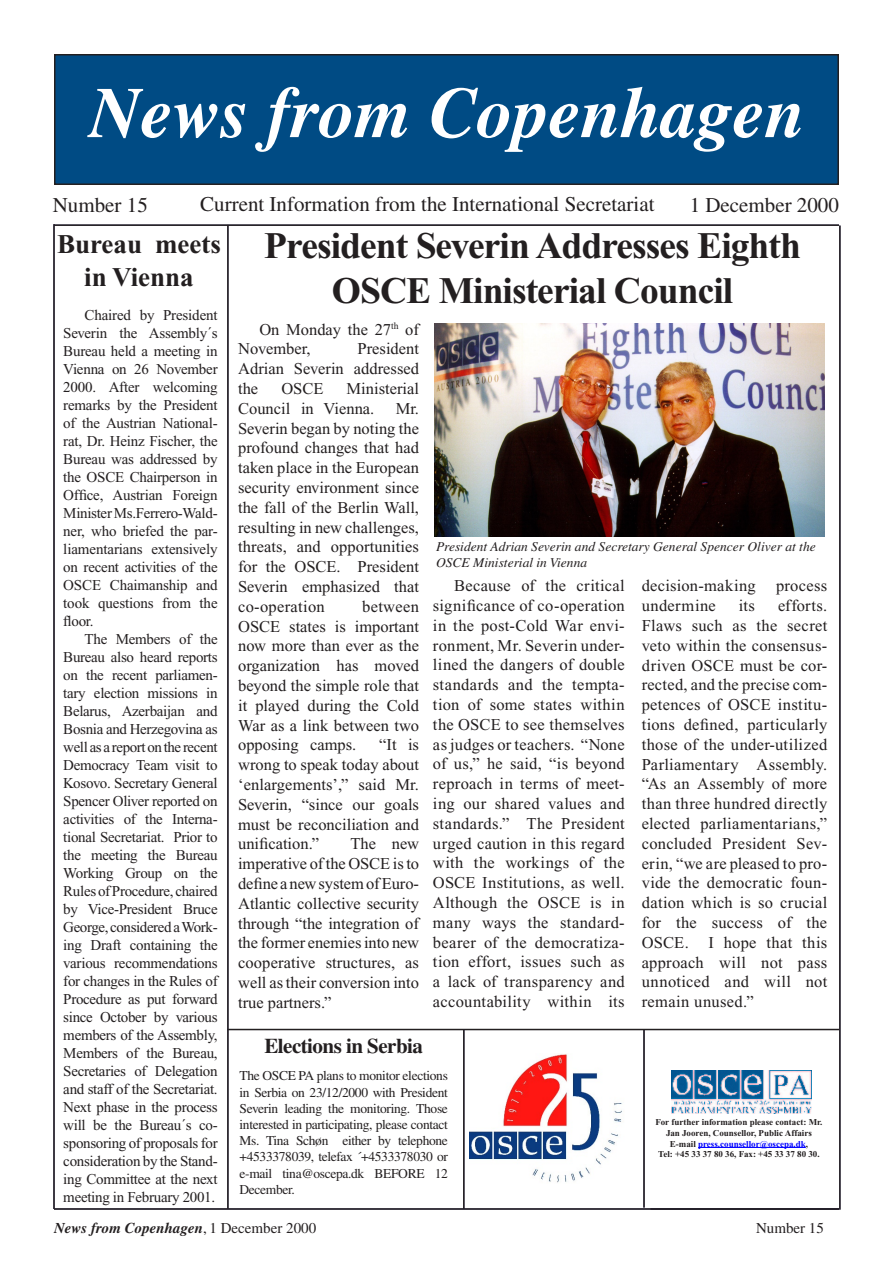
<style>
.page{position:relative;width:893px;height:1263px;background:#fff}
.page>*{position:absolute;margin:0;border:0;box-sizing:border-box;transform-origin:0 0}
.t1{font:italic 700 72px "Times";color:#fff}
.t2{font:700 37.5px/45px "Times New Roman";letter-spacing:-.025em;color:#231f20;text-align:center}
.t3{font:700 27px/32.4px "Times New Roman";color:#231f20;text-align:center}
.t4{font:21px "Times";color:#231f20}
.t5{font:700 21px "Times";letter-spacing:-.025em;color:#231f20}
.t6{font:16.5px/19.8px "Times New Roman";color:#231f20;text-align:justify}
.t7{font:16.5px/19.8px "Times New Roman";letter-spacing:.02em;color:#231f20}
.t8{font:15px/18px "Times New Roman";letter-spacing:-.015em;color:#231f20;text-align:justify}
.t9{font:italic 700 15px "Times";color:#231f20}
.t10{font:15px "Times";color:#231f20}
.t11{font:13.5px/16.2px "Times";letter-spacing:-.025em;color:#231f20;text-align:justify}
.t12{font:italic 13.5px/16.2px "Times";color:#231f20}
.t13{font:700 9px/10.8px "Times New Roman";color:#231f20;text-align:center}
.s1{color:#00f}
.s2{font-weight:400;font-style:normal}
</style>
<div class="page">
<hr style="left:227px;top:225px;width:2px;height:984px;background:#231f20">
<hr style="left:698px;top:1147px;width:108px;height:1px;background:#00f">
<img style="left:672px;top:1070px;width:140px;height:44px">
<hr style="left:839px;top:226px;width:2px;height:983px;background:#231f20">
<img style="left:470px;top:1054px;width:152px;height:129px">
<hr style="left:54px;top:1208px;width:785px;height:2px;background:#231f20">
<hr style="left:53px;top:224px;width:2px;height:985px;background:#231f20">
<hr style="left:643px;top:1030px;width:2px;height:177px;background:#231f20">
<hr style="left:227px;top:1029px;width:612px;height:1px;background:#231f20">
<hr style="left:463px;top:1030px;width:2px;height:179px;background:#231f20">
<img style="left:434px;top:323px;width:390px;height:213px">
<div style="left:55px;top:55px;width:783px;height:129px;background:#004b84"></div>
<div style="left:54px;top:54px;width:785px;height:131px;border:2px solid #231f20"></div>
<hr style="left:54px;top:224px;width:785px;height:2px;background:#231f20">
<h1 class="t1" style="left:89px;top:70px;width:718px">News from Copenhagen</h1>
<p class="t4" style="left:53px;top:192px;width:97px">Number 15</p>
<p class="t4" style="left:200px;top:191px;width:456px">Current Information from the International Secretariat</p>
<p class="t4" style="left:690px;top:193px;width:151px">1 December 2000</p>
<h3 class="t3" style="left:57px;top:228px;width:166px">Bureau meets in Vienna</h3>
<h2 class="t2" style="left:264px;top:223px;width:538px">President Severin Addresses Eighth<br>OSCE Ministerial Council</h2>
<p class="t8" style="left:63px;top:305px;width:156px;text-indent:21px">Chaired by President Severin the Assembly´s Bureau held a meeting in Vienna on 26 November 2000. After welcoming remarks by the President of the Austrian National&shy;rat, Dr. Heinz Fischer, the Bureau was addressed by the OSCE Chairperson in Office, Austrian Foreign Minister Ms.Ferrero-Wald&shy;ner, who briefed the par&shy;liamentarians extensively on recent activities of the OSCE Chaimanship and took questions from the floor.</p>
<p class="t8" style="left:63px;top:629px;width:156px;text-indent:21px">The Members of the Bureau also heard reports on the recent parliamen&shy;tary election missions in Belarus, Azerbaijan and Bosnia and Herzegovina as well as a report on the recent Democracy Team visit to Kosovo. Secretary General Spencer Oliver reported on activities of the Interna&shy;tional Secretariat. Prior to the meeting the Bureau Working Group on the Rules of Procedure, chaired by Vice-President Bruce George, considered a Work&shy;ing Draft containing the various recommendations for changes in the Rules of Procedure as put forward since October by various members of the Assembly, Members of the Bureau, Secretaries of Delegation and staff of the Secretariat.<br>Next phase in the process will be the Bureau´s co&shy;sponsoring of proposals for consideration by the Stand&shy;ing Committee at the next meeting in February 2001.</p>
<p class="t6" style="left:238px;top:319px;width:182px;text-indent:21px">On Monday the 27<sup>th</sup> of<br>November,</p>
<p class="t6" style="left:238px;top:339px;width:182px;text-indent:119px">President Adrian Severin addressed the</p>
<p class="t6" style="left:238px;top:378px;width:182px;text-indent:108px">Ministerial<br>Council in Vienna.</p>
<p class="t6" style="left:281px;top:378px;width:44px">OSCE</p>
<p class="t6" style="left:238px;top:398px;width:182px;text-indent:158px">Mr.<br>Severin began by noting the profound changes that had taken place in the European security environment since the fall of the Berlin Wall, resulting in new challenges, threats, and opportunities for the OSCE. President Severin emphasized that co-operation</p>
<p class="t6" style="left:238px;top:596px;width:182px;text-indent:124px">between OSCE states is important now more than ever as the organization has moved beyond the simple role that it played during the Cold War as a link between two opposing camps.</p>
<p class="t6" style="left:238px;top:735px;width:182px;text-indent:141px">“It is wrong to speak today about ‘enlargements’,” said Mr.<br>Severin, “since our goals must be reconciliation and unification.”</p>
<p class="t6" style="left:238px;top:834px;width:182px;text-indent:112px">The new imperative of the OSCE is to define a new system of Euro-Atlantic collective security through “the integration of the former enemies into new cooperative structures, as well as their conversion into true partners.”</p>
<p class="t12" style="left:436px;top:538px;width:381px">President Adrian Severin and Secretary General Spencer Oliver at the<br>OSCE Ministerial in Vienna</p>
<p class="t6" style="left:433px;top:576px;width:193px;text-indent:21px">Because of the critical significance of co-operation in the post-Cold War envi&shy;ronment, Mr. Severin under&shy;lined the dangers of double standards and the tempta&shy;tion of some states within the OSCE to see themselves as judges or teachers. “None of us,” he said, “is beyond reproach in terms of meet&shy;ing our shared values and standards.” The President urged caution in this regard with the workings of the OSCE Institutions, as well.<br>Although the OSCE is in many ways the standard&shy;bearer of the democratiza&shy;tion effort, issues such as a lack of transparency and accountability within its</p>
<p class="t7" style="left:642px;top:576px;width:187px">decision-making process undermine</p>
<p class="t6" style="left:642px;top:595px;width:187px;text-indent:136px">efforts.<br>Flaws such as the secret veto within the consensus&shy;driven OSCE must be cor&shy;rected, and the precise com&shy;petences of OSCE institu&shy;tions defined, particularly those of the under-utilized Parliamentary Assembly. “As an Assembly of more than three hundred directly elected parliamentarians,” concluded President Sev&shy;erin, “we are pleased to pro&shy;vide the democratic foun&shy;dation which is so crucial for the success of the OSCE. I hope that this approach will not pass unnoticed and will not remain unused.”</p>
<p class="t6" style="left:739px;top:595px;width:18px">its</p>
<p class="t5" style="left:264px;top:1034px;width:160px">Elections in Serbia</p>
<p class="t11" style="left:240px;top:1067px;width:210px">The OSCE PA plans to monitor elections in Serbia on 23/12/2000 with President Severin leading the monitoring. Those interested in participating, please contact Ms. Tina Schøn either by telephone +4533378039, telefax ´+4533378030 or e-mail tina@oscepa.dk BEFORE 12<br>December.</p>
<p class="t13" style="left:655px;top:1116px;width:169px">For further information please contact: Mr.<br>Jan Jooren, Counsellor, Public Affairs E-mail <span class="s1">press.counsellor@oscepa.dk</span>,<br>Tel: +45 33 37 80 36, Fax: +45 33 37 80 30.</p>
<p class="t9" style="left:54px;top:1219px;width:264px">News from Copenhagen<span class="s2">, 1 December 2000</span></p>
<p class="t10" style="left:756px;top:1219px;width:69px">Number 15</p>
</div>
